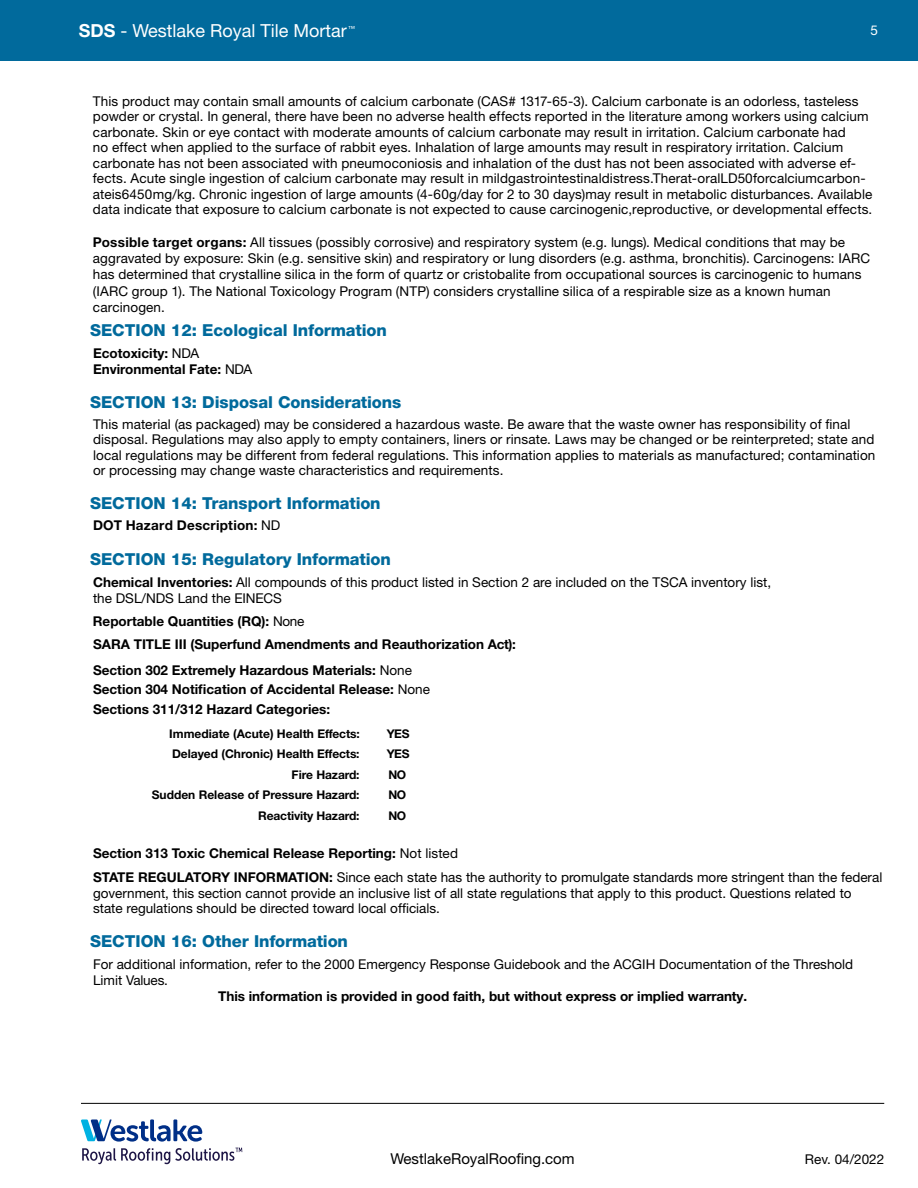
<style>
.page{position:relative;width:918px;height:1188px;background:#fff}
.page>*{position:absolute;margin:0;border:0;box-sizing:border-box;transform-origin:0 0}
.t1{font:18px "Helvetica Neue LT Std";color:#fff}
.t2{font:800 16.5px "Helvetica Neue LT Pro";color:#016a9c}
.t3{font:15px "Helvetica Neue LT Std";color:#000}
.t4{font:13.5px/15.6px "Helvetica Neue LT Std";letter-spacing:.01em;color:#000}
.t5{font:13.5px/16.2px "Helvetica Neue LT Pro";color:#000}
.t6{font:700 13.5px/19.5px "Helvetica Neue LT Pro";color:#000}
.t7{font:700 13.5px "Helvetica Neue LT Std";letter-spacing:.02em;color:#000}
.t8{font:13.5px "Helvetica Neue LT Std";color:#fff}
.t9{font:700 12px "Helvetica Neue LT Pro";color:#000}
.t10{font:7.05px "Helvetica Neue LT Std";color:#fff}
.s1{font-weight:700}
.s2{font-family:"Helvetica Neue LT Std";font-weight:400}
.s3{font-weight:400}
.s4{font-family:"Helvetica Neue LT Std"}
</style>
<div class="page">
<div style="left:0;top:0;width:918px;height:60px;background:#016a9c"></div>
<hr style="left:81px;top:1103px;width:803px;height:1px;background:#000">
<svg style="left:81px;top:1119px;width:121px;height:23px"></svg>
<svg style="left:82px;top:1148px;width:160px;height:16px"></svg>
<h1 class="t1" style="left:79px;top:20px;width:270px"><span class="s1">SDS</span> - Westlake Royal Tile Mortar</h1>
<p class="t10" style="left:348px;top:24px;width:8px">™</p>
<p class="t8" style="left:871px;top:22px;width:9px">5</p>
<p class="t4" style="left:93px;top:93px;width:781px">This product may contain small amounts of calcium carbonate (CAS# 1317-65-3). Calcium carbonate is an odorless, tasteless powder or crystal. In general, there have been no adverse health effects reported in the literature among workers using calcium carbonate. Skin or eye contact with moderate amounts of calcium carbonate may result in irritation. Calcium carbonate had<br>no effect when applied to the surface of rabbit eyes. Inhalation of large amounts may result in respiratory irritation. Calcium carbonate has not been associated with pneumoconiosis and inhalation of the dust has not been associated with adverse ef&shy;fects. Acute single ingestion of calcium carbonate may result in mildgastrointestinaldistress.Therat-oralLD50forcalciumcarbon&shy;ateis6450mg/kg. Chronic ingestion of large amounts (4-60g/day for 2 to 30 days)may result in metabolic disturbances. Available data indicate that exposure to calcium carbonate is not expected to cause carcinogenic,reproductive, or developmental effects.</p>
<p class="t4" style="left:93px;top:234px;width:779px;line-height:16.2px"><span class="s1">Possible target organs:</span> All tissues (possibly corrosive) and respiratory system (e.g. lungs). Medical conditions that may be aggravated by exposure: Skin (e.g. sensitive skin) and respiratory or lung disorders (e.g. asthma, bronchitis). Carcinogens: IARC has determined that crystalline silica in the form of quartz or cristobalite from occupational sources is carcinogenic to humans (IARC group 1). The National Toxicology Program (NTP) considers crystalline silica of a respirable size as a known human carcinogen.</p>
<p class="t2" style="left:90px;top:321px;width:298px">SECTION 12: Ecological Information</p>
<p class="t6" style="left:93px;top:344px;width:161px;line-height:16.2px">Ecotoxicity: <span class="s2">NDA<br></span>Environmental Fate: <span class="s2">NDA</span></p>
<p class="t2" style="left:90px;top:392px;width:313px">SECTION 13: Disposal Considerations</p>
<p class="t4" style="left:93px;top:416px;width:784px">This material (as packaged) may be considered a hazardous waste. Be aware that the waste owner has responsibility of final disposal. Regulations may also apply to empty containers, liners or rinsate. Laws may be changed or be reinterpreted; state and local regulations may be different from federal regulations. This information applies to materials as manufactured; contamination or processing may change waste characteristics and requirements.</p>
<p class="t2" style="left:90px;top:494px;width:292px">SECTION 14: Transport Information</p>
<p class="t7" style="left:93px;top:517px;width:189px">DOT Hazard Description: <span class="s3">ND</span></p>
<p class="t2" style="left:90px;top:549px;width:302px">SECTION 15: Regulatory Information</p>
<p class="t5" style="left:93px;top:574px;width:680px"><span class="s1">Chemical Inventories:</span> All compounds of this product listed in Section 2 are included on the TSCA inventory list, the DSL/NDS Land the EINECS</p>
<p class="t6" style="left:93px;top:610px;width:425px;line-height:22.6px">Reportable Quantities (RQ): <span class="s3">None<br></span>SARA TITLE III (Superfund Amendments and Reauthorization Act):</p>
<p class="t6" style="left:93px;top:660px;width:338px">Section 302 Extremely Hazardous Materials: <span class="s3">None<br></span>Section 304 Notification of Accidental Release: <span class="s3">None<br></span>Sections 311/312 Hazard Categories:</p>
<p class="t9" style="left:169px;top:726px;width:192px">Immediate (Acute) Health Effects:</p>
<p class="t9" style="left:387px;top:726px;width:24px">YES</p>
<p class="t9" style="left:172px;top:746px;width:189px">Delayed (Chronic) Health Effects:</p>
<p class="t9" style="left:387px;top:746px;width:24px">YES</p>
<p class="t9" style="left:292px;top:767px;width:70px">Fire Hazard:</p>
<p class="t9" style="left:388px;top:767px;width:19px">NO</p>
<p class="t9" style="left:152px;top:788px;width:209px">Sudden Release of Pressure Hazard:</p>
<p class="t9" style="left:388px;top:788px;width:19px">NO</p>
<p class="t9" style="left:258px;top:808px;width:103px">Reactivity Hazard:</p>
<p class="t9" style="left:388px;top:808px;width:19px">NO</p>
<p class="t5" style="left:93px;top:840px;width:791px;line-height:24.6px"><span class="s1">Section 313 Toxic Chemical Release Reporting:</span> <span class="s4">Not listed<br></span><span class="s1">STATE REGULATORY INFORMATION:</span> Since each state has the authority to promulgate standards more stringent than the federal</p>
<p class="t5" style="left:93px;top:885px;width:760px;line-height:15.6px">government, this section cannot provide an inclusive list of all state regulations that apply to this product. Questions related to state regulations should be directed toward local officials.</p>
<p class="t2" style="left:90px;top:932px;width:259px">SECTION 16: Other Information</p>
<p class="t5" style="left:93px;top:956px;width:762px">For additional information, refer to the 2000 Emergency Response Guidebook and the ACGIH Documentation of the Threshold<br>Limit Values.</p>
<p class="t6" style="left:218px;top:986px;width:531px">This information is provided in good faith, but without express or implied warranty.</p>
<p class="t3" style="left:391px;top:1150px;width:186px">WestlakeRoyalRoofing.com</p>
<p class="t4" style="left:805px;top:1151px;width:81px">Rev. 04/2022</p>
</div>
